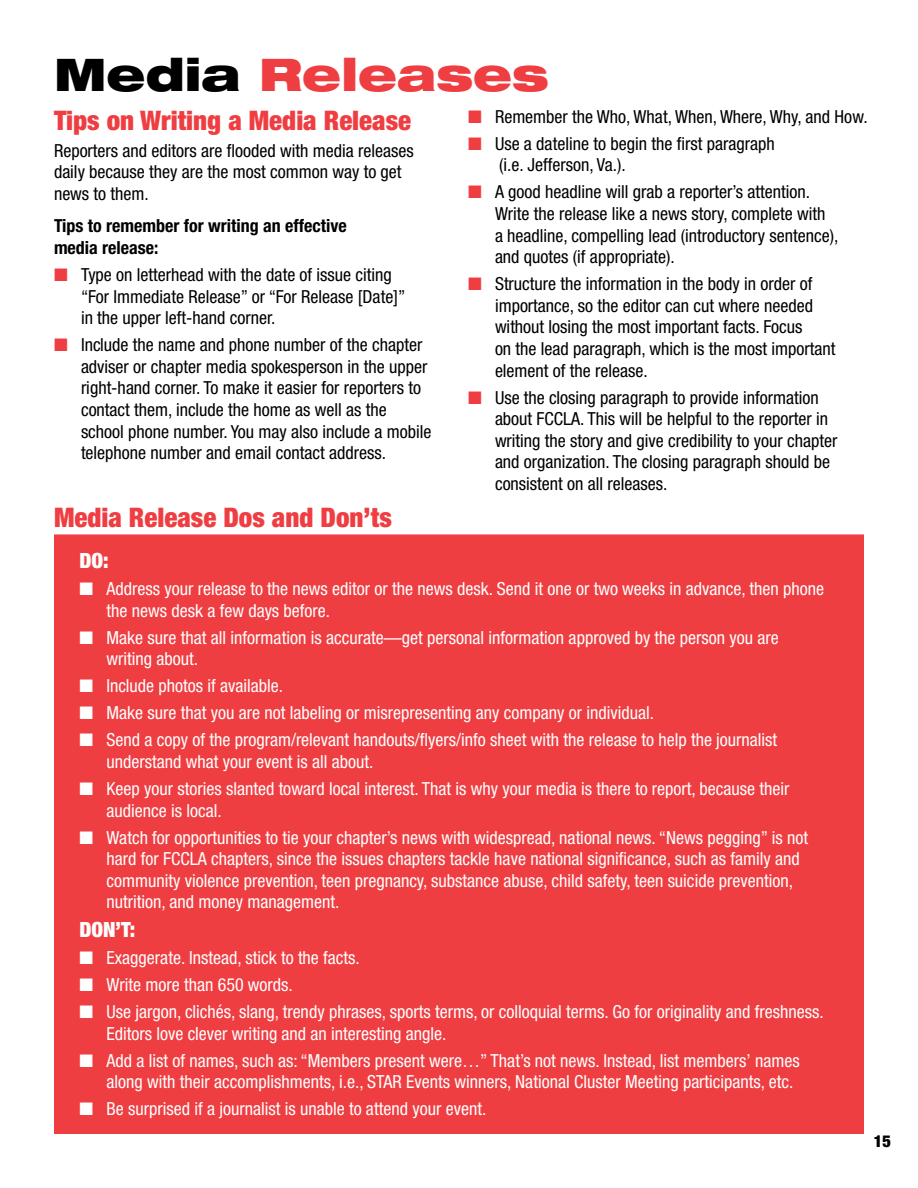
<style>
.page{position:relative;width:918px;height:1188px;background:#fff}
.page>*{position:absolute;margin:0;border:0;box-sizing:border-box;transform-origin:0 0}
.t1{font:900 expanded 45px "Helvetica Neue";color:#ef3e42}
.t2{font:900 condensed 27px "Helvetica Neue";color:#ef3e42}
.t3{font:900 condensed 21px "Helvetica Neue";color:#fff}
.t4{font:condensed 18px/21.6px "Helvetica Neue";color:#fff}
.t5{font:condensed 18px/21.6px "Helvetica Neue";color:#000}
.t6{font:700 condensed 18px/21.6px "Helvetica Neue";color:#000}
.t7{font:900 condensed 16.5px "Helvetica Neue";color:#000}
.s1{color:#000}
.s2{color:#ef3e42}
</style>
<div class="page">
<div style="left:54px;top:534px;width:810px;height:600px;background:#ef3e42"></div>
<h1 class="t1" style="left:54px;top:46px;width:496px"><span class="s1">Media</span> Releases</h1>
<h2 class="t2" style="left:54px;top:104px;width:359px">Tips on Writing a Media Release</h2>
<p class="t5" style="left:54px;top:140px;width:361px">Reporters and editors are flooded with media releases daily because they are the most common way to get news to them.</p>
<p class="t6" style="left:54px;top:215px;width:294px">Tips to remember for writing an effective media release:</p>
<p class="t5" style="left:81px;top:264px;width:326px;text-indent:-27px"><span class="s2">■</span> Type on letterhead with the date of issue citing “For Immediate Release” or “For Release [Date]” in the upper left-hand corner.</p>
<p class="t5" style="left:81px;top:334px;width:352px;text-indent:-27px"><span class="s2">■</span> Include the name and phone number of the chapter adviser or chapter media spokesperson in the upper right-hand corner. To make it easier for reporters to contact them, include the home as well as the school phone number. You may also include a mobile telephone number and email contact address.</p>
<p class="t5" style="left:468px;top:105px;width:401px"><span class="s2">■</span> Remember the Who, What, When, Where, Why, and How.</p>
<p class="t5" style="left:499px;top:132px;width:277px;text-indent:-31px"><span class="s2">■</span> Use a dateline to begin the first paragraph (i.e. Jefferson, Va.).</p>
<p class="t5" style="left:495px;top:181px;width:345px;text-indent:-27px"><span class="s2">■</span> A good headline will grab a reporter’s attention.<br>Write the release like a news story, complete with<br>a headline, compelling lead (introductory sentence), and quotes (if appropriate).</p>
<p class="t5" style="left:495px;top:273px;width:342px;text-indent:-27px"><span class="s2">■</span> Structure the information in the body in order of importance, so the editor can cut where needed without losing the most important facts. Focus<br>on the lead paragraph, which is the most important element of the release.</p>
<p class="t5" style="left:495px;top:386px;width:344px;text-indent:-27px"><span class="s2">■</span> Use the closing paragraph to provide information about FCCLA. This will be helpful to the reporter in writing the story and give credibility to your chapter and organization. The closing paragraph should be consistent on all releases.</p>
<h2 class="t2" style="left:54px;top:501px;width:339px">Media Release Dos and Don’ts</h2>
<p class="t3" style="left:80px;top:548px;width:31px">DO:</p>
<p class="t4" style="left:106px;top:578px;width:719px;text-indent:-27px">■ Address your release to the news editor or the news desk. Send it one or two weeks in advance, then phone the news desk a few days before.</p>
<p class="t4" style="left:106px;top:627px;width:674px;text-indent:-27px">■ Make sure that all information is accurate—get personal information approved by the person you are writing about.</p>
<p class="t4" style="left:80px;top:675px;width:205px">■ Include photos if available.</p>
<p class="t4" style="left:80px;top:702px;width:576px">■ Make sure that you are not labeling or misrepresenting any company or individual.</p>
<p class="t4" style="left:106px;top:729px;width:672px;text-indent:-27px">■ Send a copy of the program/relevant handouts/flyers/info sheet with the release to help the journalist understand what your event is all about.</p>
<p class="t4" style="left:106px;top:778px;width:685px;text-indent:-27px">■ Keep your stories slanted toward local interest. That is why your media is there to report, because their audience is local.</p>
<p class="t4" style="left:106px;top:826px;width:703px;text-indent:-27px">■ Watch for opportunities to tie your chapter’s news with widespread, national news. “News pegging” is not hard for FCCLA chapters, since the issues chapters tackle have national significance, such as family and community violence prevention, teen pregnancy, substance abuse, child safety, teen suicide prevention, nutrition, and money management.</p>
<p class="t3" style="left:80px;top:917px;width:57px">DON’T:</p>
<p class="t4" style="left:80px;top:947px;width:282px">■ Exaggerate. Instead, stick to the facts.</p>
<p class="t4" style="left:80px;top:974px;width:215px">■ Write more than 650 words.</p>
<p class="t4" style="left:106px;top:1001px;width:719px;text-indent:-27px">■ Use jargon, clichés, slang, trendy phrases, sports terms, or colloquial terms. Go for originality and freshness.<br>Editors love clever writing and an interesting angle.</p>
<p class="t4" style="left:106px;top:1049px;width:695px;text-indent:-27px">■ Add a list of names, such as: “Members present were…” That’s not news. Instead, list members’ names along with their accomplishments, i.e., STAR Events winners, National Cluster Meeting participants, etc.</p>
<p class="t4" style="left:80px;top:1098px;width:408px">■ Be surprised if a journalist is unable to attend your event.</p>
<p class="t7" style="left:874px;top:1131px;width:19px">15</p>
</div>
